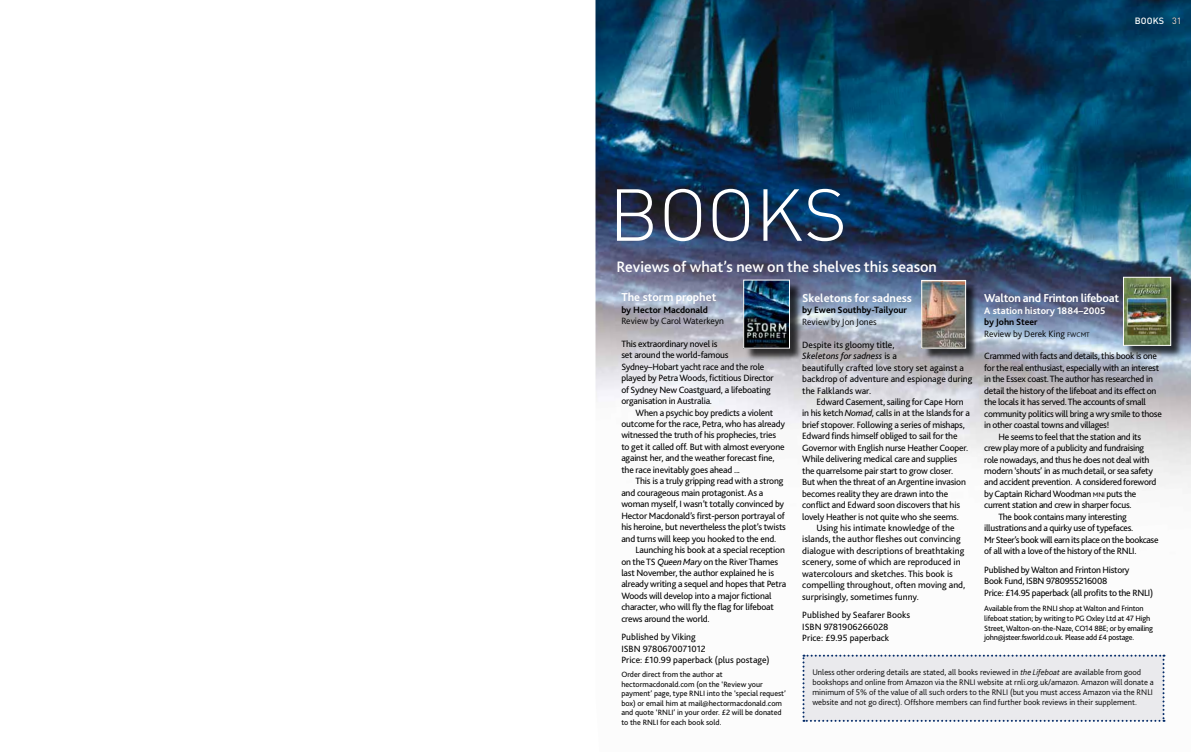
<style>
.page{position:relative;width:1191px;height:752px;background:#fff}
.page>*{position:absolute;margin:0;border:0;box-sizing:border-box;transform-origin:0 0}
.t1{font:300 72.3px "DINOT";letter-spacing:-.005em;color:#fff}
.t2{font:500 15.8px "Bliss 2";color:#fff}
.t3{font:700 12px "Bliss 2";color:#fff}
.t4{font:700 12px "Bliss 2";letter-spacing:-.02em;color:#fff}
.t5{font:700 10px "Bliss 2";color:#fff}
.t6{font:9.5px/11.4px "Bliss 2";letter-spacing:-.02em;color:#000}
.t7{font:9.5px/11.4px "Bliss 2";color:#000}
.t8{font:300 9.5px/11.4px "Bliss 2";color:#000}
.t9{font:9.5px "Bliss 2";letter-spacing:-.04em;color:#000}
.t10{font:700 9.5px "Bliss 2";color:#000}
.t11{font:500 9px "DINOT";letter-spacing:.01em;color:#fff}
.t12{font:300 8.5px/10.2px "Bliss 2";color:#000}
.t13{font:8px/9.6px "Bliss 2";letter-spacing:-.015em;color:#000}
.s1{font-weight:400;color:#000}
.s2{font-style:italic}
.s3{font-weight:700}
.s4{font-size:7px}
</style>
<div class="page">
<img style="left:595px;top:0;width:596px;height:722px">
<div style="left:802px;top:654px;width:362px;height:67px;background:#eaeaed"></div>
<div style="left:745px;top:281px;width:57px;height:80px;background:#000;opacity:.75"></div>
<img style="left:745px;top:282px;width:42px;height:64px">
<div style="left:743px;top:280px;width:46px;height:68px;border:1px solid #fff"></div>
<div style="left:923px;top:281px;width:55px;height:80px;background:#000;opacity:.75"></div>
<img style="left:923px;top:282px;width:41px;height:64px">
<div style="left:921px;top:280px;width:45px;height:68px;border:1px solid #fff"></div>
<div style="left:1124px;top:278px;width:59px;height:80px;background:#000;opacity:.75"></div>
<img style="left:1125px;top:279px;width:44px;height:64px">
<div style="left:1123px;top:277px;width:48px;height:68px;border:1px solid #fff"></div>
<h1 class="t1" style="left:609px;top:170px;width:240px">BOOKS</h1>
<h2 class="t2" style="left:616px;top:256px;width:322px">Reviews of what’s new on the shelves this season</h2>
<p class="t11" style="left:1134px;top:15px;width:48px">BOOKS <span class="s1">31</span></p>
<p class="t3" style="left:621px;top:289px;width:96px">The storm prophet</p>
<p class="t10" style="left:621px;top:303px;width:88px">by Hector Macdonald</p>
<p class="t8" style="left:621px;top:314px;width:104px">Review by Carol Waterkeyn</p>
<p class="t6" style="left:621px;top:337px;width:154px">This extraordinary novel is<br>set around the world-famous Sydney–Hobart yacht race and the role played by Petra Woods, fictitious Director of Sydney New Coastguard, a lifeboating organisation in Australia.</p>
<p class="t6" style="left:621px;top:406px;width:165px;text-indent:14px">When a psychic boy predicts a violent outcome for the race, Petra, who has already witnessed the truth of his prophecies, tries to get it called off. But with almost everyone against her, and the weather forecast fine, the race inevitably goes ahead ...</p>
<p class="t6" style="left:621px;top:475px;width:166px;text-indent:14px">This is a truly gripping read with a strong and courageous main protagonist. As a woman myself, I wasn’t totally convinced by Hector Macdonald’s first-person portrayal of his heroine, but nevertheless the plot’s twists and turns will keep you hooked to the end.</p>
<p class="t6" style="left:621px;top:543px;width:166px;text-indent:14px">Launching his book at a special reception on the TS <span class="s2">Queen Mary</span> on the River Thames last November, the author explained he is already writing a sequel and hopes that Petra Woods will develop into a major fictional character, who will fly the flag for lifeboat crews around the world.</p>
<p class="t7" style="left:621px;top:631px;width:150px">Published by Viking<br>ISBN 9780670071012<br>Price: £10.99 paperback (plus postage)</p>
<p class="t13" style="left:621px;top:669px;width:166px">Order direct from the author at hectormacdonald.com (on the ‘Review your payment’ page, type RNLI into the ‘special request’ box) or email him at mail@hectormacdonald.com and quote ‘RNLI’ in your order. £2 will be donated to the RNLI for each book sold.</p>
<p class="t3" style="left:802px;top:290px;width:111px">Skeletons for sadness</p>
<p class="t10" style="left:802px;top:304px;width:106px">by Ewen Southby-Tailyour</p>
<p class="t8" style="left:802px;top:315px;width:76px">Review by Jon Jones</p>
<p class="t7" style="left:802px;top:338px;width:172px">Despite its gloomy title,<br><span class="s2">Skeletons for sadness</span> is a<br>beautifully crafted love story set against a backdrop of adventure and espionage during the Falklands war.</p>
<p class="t6" style="left:816px;top:395px;width:149px">Edward Casement, sailing for Cape Horn</p>
<p class="t6" style="left:802px;top:407px;width:169px">in his ketch <span class="s2">Nomad</span>, calls in at the Islands for a</p>
<p class="t6" style="left:802px;top:418px;width:164px">brief stopover. Following a series of mishaps,</p>
<p class="t6" style="left:802px;top:430px;width:157px">Edward finds himself obliged to sail for the</p>
<p class="t6" style="left:802px;top:441px;width:167px">Governor with English nurse Heather Cooper.</p>
<p class="t6" style="left:802px;top:453px;width:156px">While delivering medical care and supplies</p>
<p class="t6" style="left:802px;top:464px;width:153px">the quarrelsome pair start to grow closer.</p>
<p class="t6" style="left:802px;top:476px;width:165px">But when the threat of an Argentine invasion</p>
<p class="t6" style="left:802px;top:487px;width:147px">becomes reality they are drawn into the</p>
<p class="t6" style="left:802px;top:498px;width:159px">conflict and Edward soon discovers that his</p>
<p class="t6" style="left:802px;top:510px;width:158px">lovely Heather is not quite who she seems.</p>
<p class="t7" style="left:816px;top:521px;width:140px">Using his intimate knowledge of the</p>
<p class="t7" style="left:802px;top:533px;width:160px">islands, the author fleshes out convincing</p>
<p class="t7" style="left:802px;top:544px;width:163px">dialogue with descriptions of breathtaking</p>
<p class="t7" style="left:802px;top:556px;width:160px">scenery, some of which are reproduced in</p>
<p class="t7" style="left:802px;top:567px;width:152px">watercolours and sketches. This book is</p>
<p class="t7" style="left:802px;top:579px;width:164px">compelling throughout, often moving and,</p>
<p class="t7" style="left:802px;top:590px;width:118px">surprisingly, sometimes funny.</p>
<p class="t7" style="left:802px;top:608px;width:109px">Published by Seafarer Books<br>ISBN 9781906266028<br>Price: £9.95 paperback</p>
<p class="t4" style="left:984px;top:290px;width:136px">Walton and Frinton lifeboat</p>
<p class="t5" style="left:984px;top:304px;width:123px">A station history 1884–2005</p>
<p class="t8" style="left:984px;top:316px;width:107px"><span class="s3">by John Steer<br></span>Review by Derek King <span class="s4">FWCMT</span></p>
<p class="t6" style="left:984px;top:350px;width:174px">Crammed with facts and details, this book is one</p>
<p class="t6" style="left:984px;top:361px;width:176px">for the real enthusiast, especially with an interest</p>
<p class="t6" style="left:984px;top:373px;width:170px">in the Essex coast. The author has researched in</p>
<p class="t6" style="left:984px;top:384px;width:174px">detail the history of the lifeboat and its effect on</p>
<p class="t6" style="left:984px;top:396px;width:163px">the locals it has served. The accounts of small</p>
<p class="t6" style="left:984px;top:407px;width:179px">community politics will bring a wry smile to those</p>
<p class="t6" style="left:984px;top:419px;width:126px">in other coastal towns and villages!</p>
<p class="t6" style="left:998px;top:430px;width:144px">He seems to feel that the station and its</p>
<p class="t6" style="left:984px;top:442px;width:161px">crew play more of a publicity and fundraising</p>
<p class="t6" style="left:984px;top:453px;width:167px">role nowadays, and thus he does not deal with</p>
<p class="t6" style="left:984px;top:464px;width:170px">modern ‘shouts’ in as much detail, or sea safety</p>
<p class="t6" style="left:984px;top:476px;width:174px">and accident prevention. A considered foreword</p>
<p class="t6" style="left:984px;top:487px;width:154px">by Captain Richard Woodman <span class="s4">MNI</span> puts the</p>
<p class="t6" style="left:984px;top:499px;width:149px">current station and crew in sharper focus.</p>
<p class="t6" style="left:998px;top:510px;width:130px">The book contains many interesting</p>
<p class="t6" style="left:984px;top:522px;width:150px">illustrations and a quirky use of typefaces.</p>
<p class="t9" style="left:984px;top:533px;width:176px">Mr Steer’s book will earn its place on the bookcase</p>
<p class="t6" style="left:984px;top:545px;width:154px">of all with a love of the history of the RNLI.</p>
<p class="t6" style="left:984px;top:563px;width:170px">Published by Walton and Frinton History<br>Book Fund, ISBN 9780955216008<br>Price: £14.95 paperback (all profits to the RNLI)</p>
<p class="t13" style="left:984px;top:603px;width:170px">Available from the RNLI shop at Walton and Frinton lifeboat station; by writing to PG Oxley Ltd at 47 High Street, Walton-on-the-Naze, CO14 8BE; or by emailing john@jsteer.fsworld.co.uk. Please add £4 postage.</p>
<p class="t12" style="left:812px;top:666px;width:343px">Unless other ordering details are stated, all books reviewed in <span class="s2">the Lifeboat</span> are available from good bookshops and online from Amazon via the RNLI website at rnli.org.uk/amazon. Amazon will donate a minimum of 5% of the value of all such orders to the RNLI (but you must access Amazon via the RNLI website and not go direct). Offshore members can find further book reviews in their supplement.</p>
</div>
